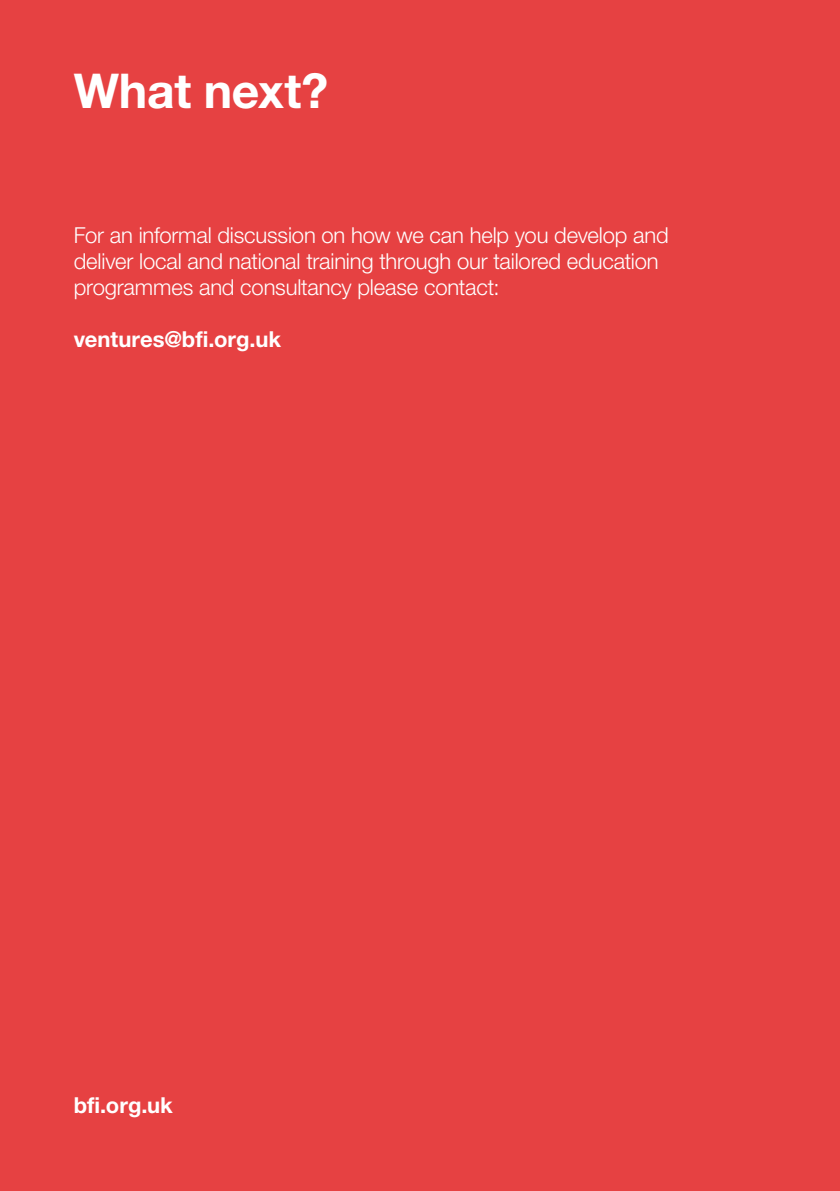
<style>
.page{position:relative;width:840px;height:1191px;background:#fff}
.page>*{position:absolute;margin:0;border:0;box-sizing:border-box;transform-origin:0 0}
.t1{font:700 48px "Helvetica Neue LT Std";letter-spacing:-.005em;color:#fff}
.t2{font:300 22px/26px "Helvetica Neue LT Std";letter-spacing:-.01em;color:#fff}
.t3{font:700 22px "Helvetica Neue LT Std";color:#fff}
</style>
<div class="page">
<div style="left:0;top:0;width:839px;height:1191px;background:#e64142"></div>
<h1 class="t1" style="left:74px;top:61px;width:256px">What next?</h1>
<p class="t2" style="left:74px;top:221px;width:596px">For an informal discussion on how we can help you develop and deliver local and national training through our tailored education programmes and consultancy please contact:</p>
<p class="t3" style="left:74px;top:325px;width:209px">ventures@bfi.org.uk</p>
<p class="t3" style="left:74px;top:1091px;width:101px">bfi.org.uk</p>
</div>
